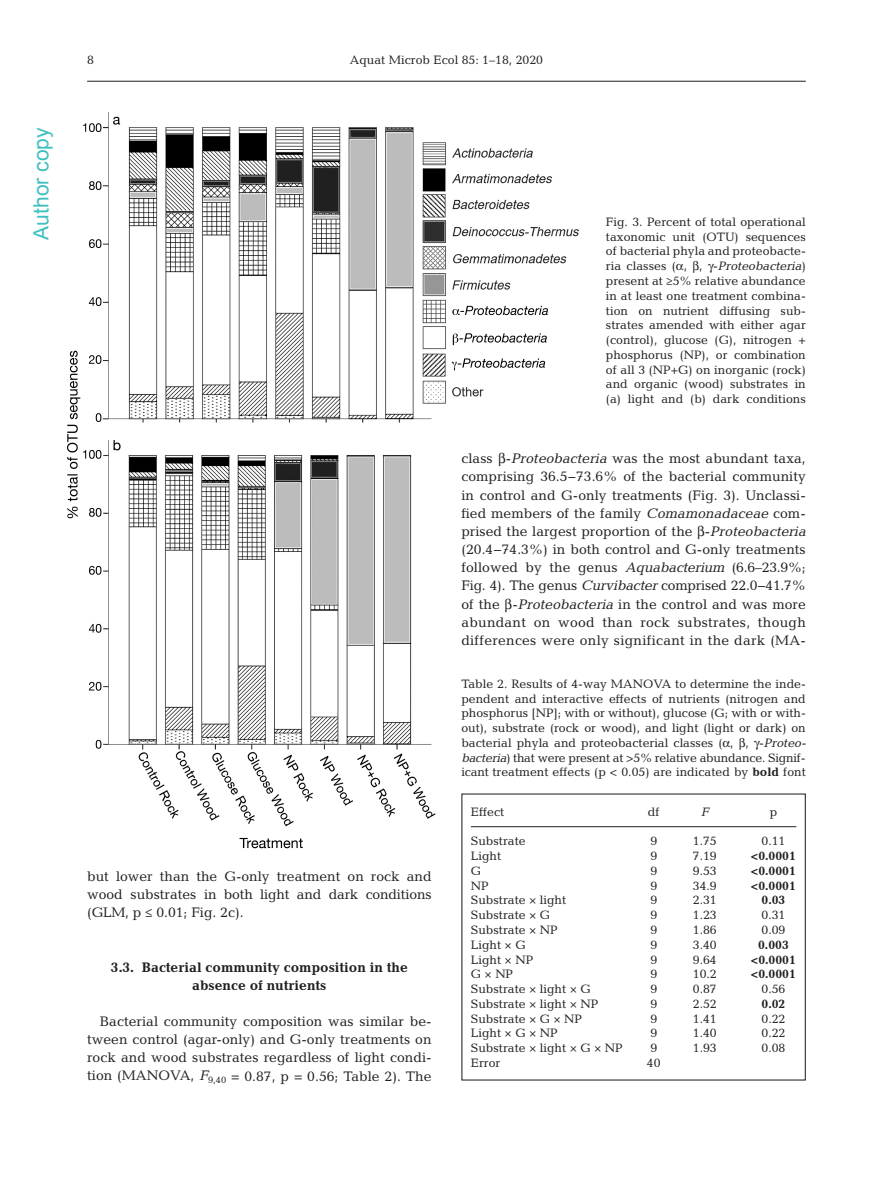
<style>
.page{position:relative;width:893px;height:1178px;background:#fff}
.page>*{position:absolute;margin:0;border:0;box-sizing:border-box;transform-origin:0 0}
.t1{font:21px "Arial";color:#40bfbf}
.t2{font:13.95px/18.1px "Candida Pro";letter-spacing:.005em;color:#231f20;text-align:justify}
.t3{font:700 13.95px/18.1px "Candida Pro";color:#231f20;text-align:center}
.t4{font:12.3px/14.7px "Candida Pro";color:#231f20;text-align:justify}
.t5{font:700 12.3px "Candida Pro";color:#231f20}
.t6{font:12.3px "Oblique Straight Plain";color:#231f20}
.s1{font-family:"Oblique Straight Plain"}
.s2{font-weight:700}
</style>
<div class="page">
<hr style="left:87px;top:81px;width:719px;height:1px;background:#231f20">
<hr style="left:471px;top:826px;width:325px;height:1px;background:#231f20">
<img style="left:68px;top:112px;width:531px;height:736px">
<svg style="left:499px;top:453px;width:6px;height:13px"></svg>
<svg style="left:505px;top:598px;width:7px;height:13px"></svg>
<h1 class="t1" style="left:27px;top:240px;width:114px;rotate:-90deg">Author copy</h1>
<p class="t4" style="left:87px;top:54px;width:8px">8</p>
<p class="t4" style="left:350px;top:53px;width:195px">Aquat Microb Ecol 85: 1–18, 2020</p>
<p class="t4" style="left:606px;top:216px;width:201px">Fig. 3. Percent of total operational taxonomic unit (OTU) sequences of bacterial phyla and proteobacte&shy;ria classes ( , , -<span class="s1">Proteobacteria</span>) present at ≥5% relative abundance in at least one treatment combina&shy;tion on nutrient diffusing sub&shy;strates amended with either agar (control), glucose (G), nitrogen + phosphorus (NP), or combination of all 3 (NP+G) on inorganic (rock) and organic (wood) substrates in (a) light and (b) dark conditions</p>
<p class="t2" style="left:461px;top:451px;width:346px">class -<span class="s1">Proteobacteria</span> was the most abundant taxa, comprising 36.5−73.6% of the bacterial community in control and G-only treatments (Fig. 3). Unclassi&shy;fied members of the family <span class="s1">Comamonadaceae</span> com&shy;prised the largest proportion of the -<span class="s1">Proteobacteria </span>(20.4− 74.3%) in both control and G-only treatments followed by the genus <span class="s1">Aquabacterium</span> (6.6–23.9%; Fig. 4). The genus <span class="s1">Curvibacter</span> comprised 22.0− 41.7% of the -<span class="s1">Proteobacteria</span> in the control and was more abundant on wood than rock substrates, though differences were only significant in the dark (MA -</p>
<p class="t4" style="left:461px;top:677px;width:346px">Table 2. Results of 4-way MANOVA to determine the inde&shy;pendent and interactive effects of nutrients (nitrogen and phosphorus [NP]; with or without), glucose (G; with or with&shy;out), substrate (rock or wood), and light (light or dark) on bacterial phyla and proteobacterial classes ( , , -<span class="s1">Proteo - bacteria</span>) that were present at &gt;5% relative abundance. Signif&shy;icant treatment effects (p &lt; 0.05) are indicated by <span class="s2">bold</span> font</p>
<p class="t2" style="left:87px;top:868px;width:346px">but lower than the G-only treatment on rock and wood substrates in both light and dark conditions (GLM, p ≤ 0.01; Fig. 2c).</p>
<p class="t3" style="left:111px;top:959px;width:298px">3.3. Bacterial community composition in the absence of nutrients</p>
<p class="t2" style="left:87px;top:1014px;width:346px;text-indent:13px">Bacterial community composition was similar be - tween control (agar-only) and G-only treatments on rock and wood substrates regardless of light condi&shy;tion (MANOVA, <span class="s1">F</span><sub>9,40</sub> = 0.87, p = 0.56; Table 2). The</p>
<p class="t4" style="left:471px;top:806px;width:35px">Effect</p>
<p class="t4" style="left:648px;top:806px;width:13px">df</p>
<p class="t6" style="left:701px;top:807px;width:9px">F</p>
<p class="t4" style="left:770px;top:806px;width:9px">p</p>
<p class="t4" style="left:471px;top:835px;width:56px">Substrate</p>
<p class="t4" style="left:650px;top:835px;width:8px">9</p>
<p class="t4" style="left:693px;top:835px;width:25px">1.75</p>
<p class="t4" style="left:761px;top:835px;width:25px">0.11</p>
<p class="t4" style="left:471px;top:850px;width:32px">Light</p>
<p class="t4" style="left:650px;top:850px;width:8px">9</p>
<p class="t4" style="left:693px;top:850px;width:25px">7.19</p>
<p class="t5" style="left:751px;top:852px;width:46px">&lt;0.0001</p>
<p class="t4" style="left:471px;top:865px;width:12px">G</p>
<p class="t4" style="left:650px;top:865px;width:8px">9</p>
<p class="t4" style="left:693px;top:865px;width:25px">9.53</p>
<p class="t5" style="left:751px;top:866px;width:46px">&lt;0.0001</p>
<p class="t4" style="left:471px;top:879px;width:19px">NP</p>
<p class="t4" style="left:650px;top:879px;width:8px">9</p>
<p class="t4" style="left:693px;top:879px;width:25px">34.9</p>
<p class="t5" style="left:751px;top:881px;width:46px">&lt;0.0001</p>
<p class="t4" style="left:471px;top:894px;width:97px">Substrate × light</p>
<p class="t4" style="left:650px;top:894px;width:8px">9</p>
<p class="t4" style="left:693px;top:894px;width:25px">2.31</p>
<p class="t5" style="left:761px;top:896px;width:25px">0.03</p>
<p class="t4" style="left:471px;top:909px;width:81px">Substrate × G</p>
<p class="t4" style="left:650px;top:909px;width:8px">9</p>
<p class="t4" style="left:693px;top:909px;width:25px">1.23</p>
<p class="t4" style="left:761px;top:909px;width:25px">0.31</p>
<p class="t4" style="left:471px;top:924px;width:88px">Substrate × NP</p>
<p class="t4" style="left:650px;top:924px;width:8px">9</p>
<p class="t4" style="left:693px;top:924px;width:25px">1.86</p>
<p class="t4" style="left:761px;top:924px;width:25px">0.09</p>
<p class="t4" style="left:471px;top:938px;width:56px">Light × G</p>
<p class="t4" style="left:650px;top:938px;width:8px">9</p>
<p class="t4" style="left:693px;top:938px;width:25px">3.40</p>
<p class="t5" style="left:758px;top:940px;width:32px">0.003</p>
<p class="t4" style="left:471px;top:953px;width:64px">Light × NP</p>
<p class="t4" style="left:650px;top:953px;width:8px">9</p>
<p class="t4" style="left:693px;top:953px;width:25px">9.64</p>
<p class="t5" style="left:751px;top:955px;width:46px">&lt;0.0001</p>
<p class="t4" style="left:471px;top:968px;width:44px">G × NP</p>
<p class="t4" style="left:650px;top:968px;width:8px">9</p>
<p class="t4" style="left:693px;top:968px;width:25px">10.2</p>
<p class="t5" style="left:751px;top:970px;width:46px">&lt;0.0001</p>
<p class="t4" style="left:471px;top:983px;width:121px">Substrate × light × G</p>
<p class="t4" style="left:650px;top:983px;width:8px">9</p>
<p class="t4" style="left:693px;top:983px;width:25px">0.87</p>
<p class="t4" style="left:761px;top:983px;width:25px">0.56</p>
<p class="t4" style="left:471px;top:998px;width:129px">Substrate × light × NP</p>
<p class="t4" style="left:650px;top:998px;width:8px">9</p>
<p class="t4" style="left:693px;top:998px;width:25px">2.52</p>
<p class="t5" style="left:761px;top:999px;width:25px">0.02</p>
<p class="t4" style="left:471px;top:1012px;width:113px">Substrate × G × NP</p>
<p class="t4" style="left:650px;top:1012px;width:8px">9</p>
<p class="t4" style="left:693px;top:1012px;width:25px">1.41</p>
<p class="t4" style="left:761px;top:1012px;width:25px">0.22</p>
<p class="t4" style="left:471px;top:1027px;width:88px">Light × G × NP</p>
<p class="t4" style="left:650px;top:1027px;width:8px">9</p>
<p class="t4" style="left:693px;top:1027px;width:25px">1.40</p>
<p class="t4" style="left:761px;top:1027px;width:25px">0.22</p>
<p class="t4" style="left:471px;top:1042px;width:153px">Substrate × light × G × NP</p>
<p class="t4" style="left:650px;top:1042px;width:8px">9</p>
<p class="t4" style="left:693px;top:1042px;width:25px">1.93</p>
<p class="t4" style="left:761px;top:1042px;width:25px">0.08</p>
<p class="t4" style="left:471px;top:1057px;width:31px">Error</p>
<p class="t4" style="left:647px;top:1057px;width:15px">40</p>
</div>
